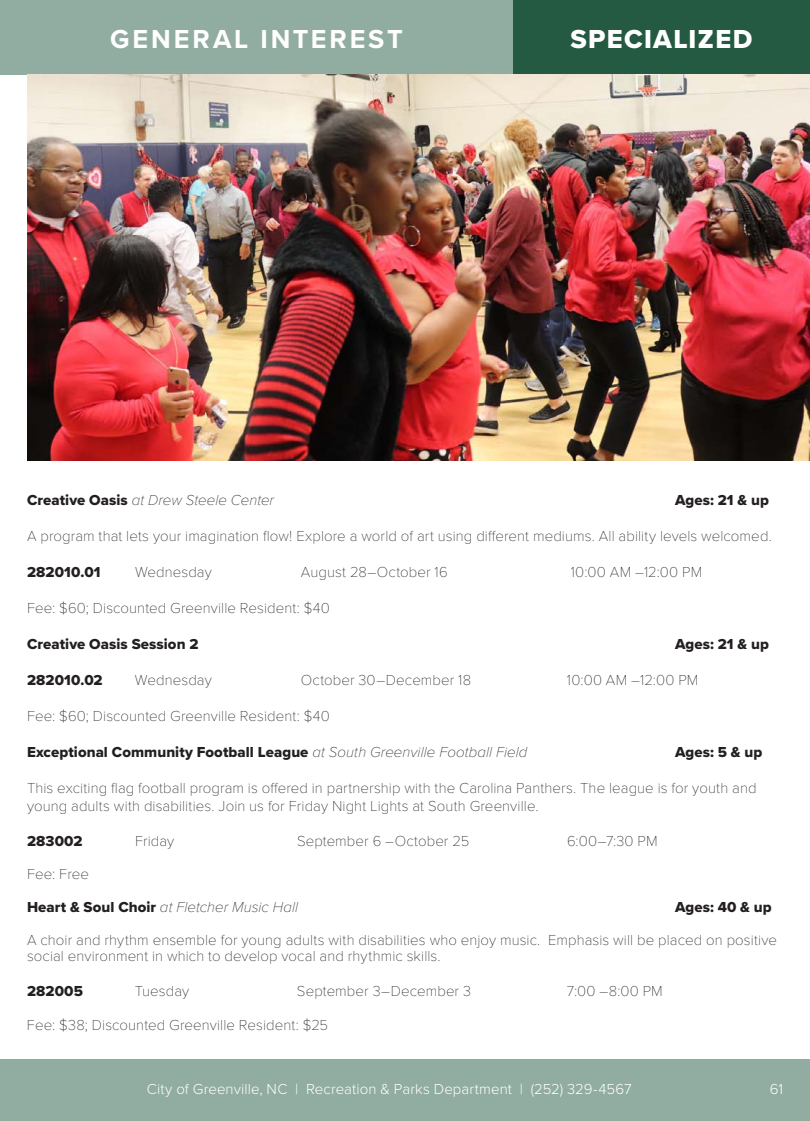
<style>
.page{position:relative;width:810px;height:1121px;background:#fff}
.page>*{position:absolute;margin:0;border:0;box-sizing:border-box;transform-origin:0 0}
.t1{font:700 27px "Proxima Nova";letter-spacing:.105em;color:#fff}
.t2{font:27px "Proxima Nova Extrabld";letter-spacing:.05em;color:#fff}
.t3{font:100 15px/18px "Proxima Nova T";letter-spacing:.005em;color:#231f20}
.t4{font:15px "Proxima Nova Extrabld";letter-spacing:.005em;color:#231f20}
.t5{font:italic 100 15px "Proxima Nova";color:#231f20}
.t6{font:300 15px "Proxima Nova";letter-spacing:.005em;color:#fff}
.s1{font-family:"Proxima Nova Extrabld";font-weight:400;font-style:normal}
.s2{font-family:"Proxima Nova";font-weight:100;font-style:italic}
</style>
<div class="page">
<div style="left:0;top:1059px;width:810px;height:61px;background:#91aca0"></div>
<div style="left:0;top:0;width:810px;height:75px;background:#91aca0"></div>
<div style="left:513px;top:0;width:297px;height:75px;background:#235a41"></div>
<img style="left:27px;top:75px;width:783px;height:385px">
<h1 class="t1" style="left:110px;top:19px;width:294px">GENERAL INTEREST</h1>
<p class="t2" style="left:570px;top:19px;width:184px">SPECIALIZED</p>
<p class="t5" style="left:27px;top:489px;width:249px"><span class="s1">Creative Oasis</span> at Drew Steele Center</p>
<p class="t4" style="left:675px;top:489px;width:95px">Ages: 21 &amp; up</p>
<p class="t3" style="left:27px;top:526px;width:746px">A program that lets your imagination flow! Explore a world of art using different mediums. All ability levels welcomed.</p>
<p class="t4" style="left:27px;top:561px;width:75px">282010.01</p>
<p class="t3" style="left:135px;top:562px;width:78px">Wednesday</p>
<p class="t3" style="left:301px;top:562px;width:148px">August 28–October 16</p>
<p class="t3" style="left:571px;top:562px;width:133px">10:00 AM –12:00 PM</p>
<p class="t3" style="left:27px;top:598px;width:304px">Fee: $60; Discounted Greenville Resident: $40</p>
<p class="t4" style="left:27px;top:633px;width:173px">Creative Oasis Session 2</p>
<p class="t4" style="left:675px;top:633px;width:95px">Ages: 21 &amp; up</p>
<p class="t4" style="left:27px;top:669px;width:77px">282010.02</p>
<p class="t3" style="left:135px;top:670px;width:78px">Wednesday</p>
<p class="t3" style="left:301px;top:670px;width:172px">October 30–December 18</p>
<p class="t3" style="left:567px;top:670px;width:133px">10:00 AM –12:00 PM</p>
<p class="t3" style="left:27px;top:706px;width:304px">Fee: $60; Discounted Greenville Resident: $40</p>
<p class="t4" style="left:27px;top:741px;width:502px">Exceptional Community Football League <span class="s2">at South Greenville Football Field</span></p>
<p class="t4" style="left:675px;top:741px;width:89px">Ages: 5 &amp; up</p>
<p class="t3" style="left:27px;top:778px;width:731px">This exciting flag football program is offered in partnership with the Carolina Panthers. The league is for youth and young adults with disabilities. Join us for Friday Night Lights at South Greenville.</p>
<p class="t4" style="left:27px;top:829px;width:57px">283002</p>
<p class="t3" style="left:135px;top:830px;width:41px">Friday</p>
<p class="t3" style="left:297px;top:830px;width:174px">September 6 –October 25</p>
<p class="t3" style="left:567px;top:830px;width:92px">6:00–7:30 PM</p>
<p class="t3" style="left:27px;top:863px;width:64px">Fee: Free</p>
<p class="t5" style="left:27px;top:895px;width:273px"><span class="s1">Heart &amp; Soul Choir</span> at Fletcher Music Hall</p>
<p class="t4" style="left:675px;top:895px;width:98px">Ages: 40 &amp; up</p>
<p class="t3" style="left:27px;top:930px;width:752px;line-height:16.5px">A choir and rhythm ensemble for young adults with disabilities who enjoy music. Emphasis will be placed on positive social environment in which to develop vocal and rhythmic skills.</p>
<p class="t4" style="left:27px;top:979px;width:57px">282005</p>
<p class="t3" style="left:135px;top:980px;width:56px">Tuesday</p>
<p class="t3" style="left:297px;top:980px;width:176px">September 3–December 3</p>
<p class="t3" style="left:567px;top:980px;width:97px">7:00 –8:00 PM</p>
<p class="t3" style="left:27px;top:1015px;width:303px">Fee: $38; Discounted Greenville Resident: $25</p>
<p class="t6" style="left:147px;top:1077px;width:486px">City of Greenville, NC | Recreation &amp; Parks Department | (252) 329-4567</p>
<p class="t6" style="left:770px;top:1077px;width:15px">61</p>
</div>
